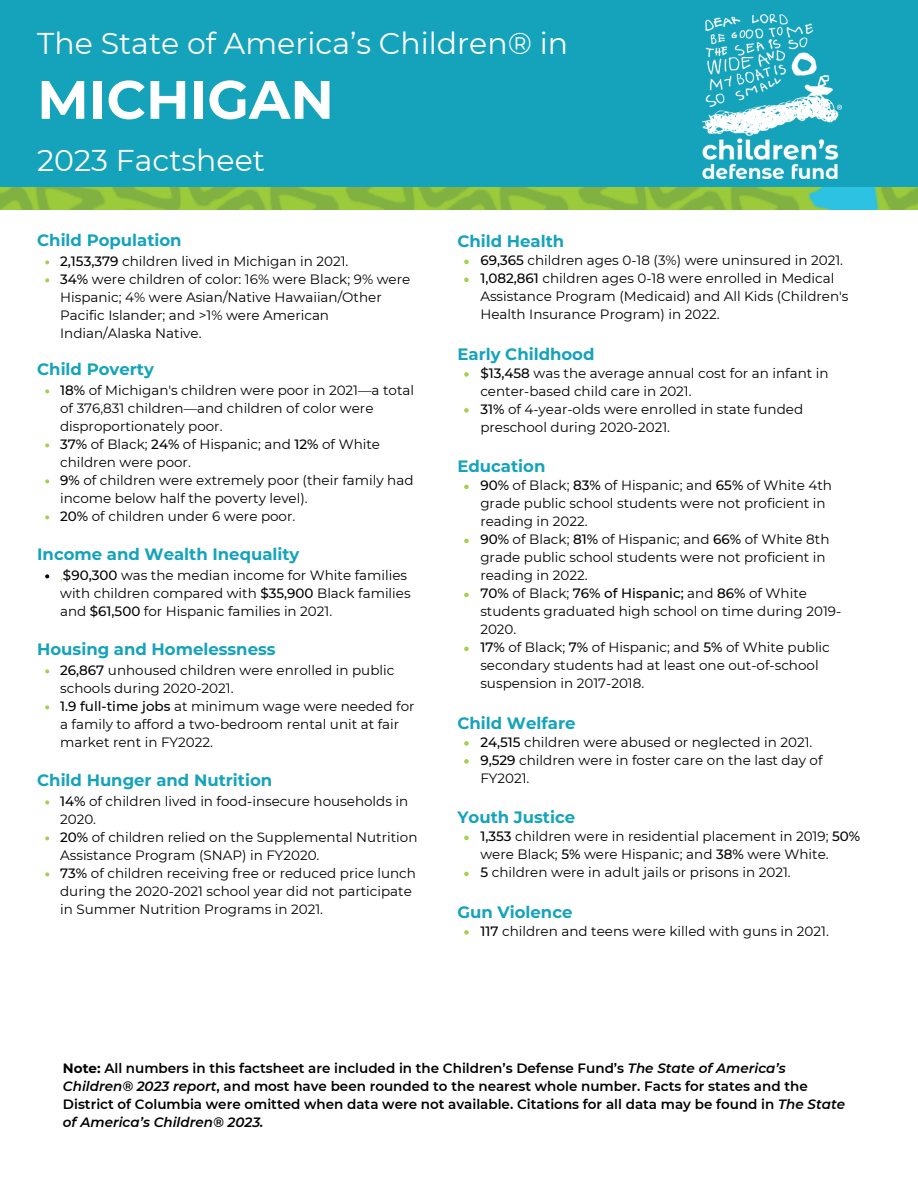
<style>
.page{position:relative;width:918px;height:1188px;background:#fff}
.page>*{position:absolute;margin:0;border:0;box-sizing:border-box;transform-origin:0 0}
.t1{font:700 54px "Montserrat";color:#fff}
.t2{font:30px "Montserrat";color:#fff}
.t3{font:700 16.5px "Montserrat";color:#15a3bc}
.t4{font:13.5px/18px "Montserrat";color:#000}
.t5{font:600 13.5px/18px "Montserrat";color:#000}
.s1{font-weight:500}
.s2{color:#a5cf4f}
.s3{font-weight:700}
.s4{font-style:italic}
</style>
<div class="page">
<div style="left:0;top:0;width:918px;height:188px;background:#15a3bc"></div>
<img style="left:703px;top:15px;width:138px;height:163px">
<img style="left:0;top:188px;width:918px;height:21px">
<svg style="left:45px;top:260px;width:4px;height:4px"></svg>
<svg style="left:45px;top:278px;width:4px;height:4px"></svg>
<svg style="left:45px;top:389px;width:4px;height:4px"></svg>
<svg style="left:45px;top:443px;width:4px;height:4px"></svg>
<svg style="left:45px;top:479px;width:4px;height:4px"></svg>
<svg style="left:45px;top:515px;width:4px;height:4px"></svg>
<svg style="left:45px;top:574px;width:4px;height:4px"></svg>
<svg style="left:45px;top:669px;width:4px;height:4px"></svg>
<svg style="left:45px;top:705px;width:4px;height:4px"></svg>
<svg style="left:45px;top:800px;width:4px;height:4px"></svg>
<svg style="left:45px;top:836px;width:4px;height:4px"></svg>
<svg style="left:45px;top:872px;width:4px;height:4px"></svg>
<svg style="left:464px;top:260px;width:5px;height:4px"></svg>
<svg style="left:464px;top:278px;width:5px;height:4px"></svg>
<svg style="left:464px;top:372px;width:5px;height:5px"></svg>
<svg style="left:464px;top:408px;width:5px;height:5px"></svg>
<svg style="left:464px;top:485px;width:5px;height:4px"></svg>
<svg style="left:464px;top:539px;width:5px;height:4px"></svg>
<svg style="left:464px;top:593px;width:5px;height:4px"></svg>
<svg style="left:464px;top:647px;width:5px;height:4px"></svg>
<svg style="left:464px;top:741px;width:5px;height:5px"></svg>
<svg style="left:464px;top:759px;width:5px;height:5px"></svg>
<svg style="left:464px;top:836px;width:5px;height:4px"></svg>
<svg style="left:464px;top:872px;width:5px;height:4px"></svg>
<svg style="left:464px;top:930px;width:5px;height:5px"></svg>
<p class="t2" style="left:37px;top:25px;width:533px">The State of America’s Children® in</p>
<p class="t1" style="left:37px;top:67px;width:298px">MICHIGAN</p>
<p class="t2" style="left:37px;top:142px;width:229px">2023 Factsheet</p>
<p class="t3" style="left:37px;top:230px;width:146px">Child Population</p>
<p class="t4" style="left:60px;top:253px;width:290px"><span class="s1">2,153,379</span> children lived in Michigan in 2021.</p>
<p class="t4" style="left:60px;top:271px;width:352px"><span class="s1">34%</span> were children of color: 16% were Black; 9% were Hispanic; 4% were Asian/Native Hawaiian/Other Pacific Islander; and &gt;1% were American Indian/Alaska Native.</p>
<p class="t3" style="left:37px;top:359px;width:118px">Child Poverty</p>
<p class="t4" style="left:60px;top:382px;width:355px"><span class="s1">18%</span> of Michigan's children were poor in 2021—a total of 376,831 children—and children of color were disproportionately poor.</p>
<p class="t4" style="left:60px;top:436px;width:321px"><span class="s1">37%</span> of Black; <span class="s1">24%</span> of Hispanic; and <span class="s1">12%</span> of White children were poor.</p>
<p class="t4" style="left:60px;top:472px;width:355px"><span class="s1">9%</span> of children were extremely poor (their family had income below half the poverty level).</p>
<p class="t4" style="left:60px;top:508px;width:237px"><span class="s1">20%</span> of children under 6 were poor.</p>
<p class="t3" style="left:37px;top:544px;width:264px">Income and Wealth Inequality</p>
<p class="t4" style="left:60px;top:567px;width:352px"><span class="s2">,</span><span class="s1">$90,300</span> was the median income for White families with children compared with <span class="s1">$35,900</span> Black families and <span class="s1">$61,500</span> for Hispanic families in 2021.</p>
<p class="t3" style="left:37px;top:639px;width:240px">Housing and Homelessness</p>
<p class="t4" style="left:60px;top:662px;width:336px"><span class="s1">26,867</span> unhoused children were enrolled in public schools during 2020-2021.</p>
<p class="t4" style="left:60px;top:698px;width:356px"><span class="s1">1.9 full-time jobs</span> at minimum wage were needed for a family to afford a two-bedroom rental unit at fair market rent in FY2022.</p>
<p class="t3" style="left:37px;top:770px;width:237px">Child Hunger and Nutrition</p>
<p class="t4" style="left:60px;top:793px;width:350px"><span class="s1">14%</span> of children lived in food-insecure households in<br>2020.</p>
<p class="t4" style="left:60px;top:829px;width:359px"><span class="s1">20%</span> of children relied on the Supplemental Nutrition<br>Assistance Program (SNAP) in FY2020.</p>
<p class="t4" style="left:60px;top:865px;width:357px"><span class="s1">73%</span> of children receiving free or reduced price lunch during the 2020-2021 school year did not participate in Summer Nutrition Programs in 2021.</p>
<p class="t3" style="left:457px;top:231px;width:108px">Child Health</p>
<p class="t4" style="left:480px;top:251px;width:364px"><span class="s1">69,365</span> children ages 0-18 (3%) were uninsured in 2021.</p>
<p class="t4" style="left:480px;top:269px;width:370px"><span class="s1">1,082,861</span> children ages 0-18 were enrolled in Medical<br>Assistance Program (Medicaid) and All Kids (Children's<br>Health Insurance Program) in 2022.</p>
<p class="t3" style="left:457px;top:344px;width:139px">Early Childhood</p>
<p class="t4" style="left:480px;top:364px;width:350px"><span class="s1">$13,458</span> was the average annual cost for an infant in center-based child care in 2021.</p>
<p class="t4" style="left:480px;top:400px;width:324px"><span class="s1">31%</span> of 4-year-olds were enrolled in state funded preschool during 2020-2021.</p>
<p class="t3" style="left:457px;top:456px;width:90px">Education</p>
<p class="t4" style="left:480px;top:476px;width:353px"><span class="s1">90%</span> of Black; <span class="s1">83%</span> of Hispanic; and <span class="s1">65%</span> of White 4th grade public school students were not proficient in reading in 2022.</p>
<p class="t4" style="left:480px;top:530px;width:351px"><span class="s1">90%</span> of Black; <span class="s1">81%</span> of Hispanic; and <span class="s1">66%</span> of White 8th grade public school students were not proficient in reading in 2022.</p>
<p class="t4" style="left:480px;top:584px;width:362px"><span class="s1">70%</span> of Black; <span class="s1">76% of Hispanic;</span> and <span class="s1">86%</span> of White students graduated high school on time during 2019-<br>2020.</p>
<p class="t4" style="left:480px;top:638px;width:351px"><span class="s1">17%</span> of Black; <span class="s1">7%</span> of Hispanic; and <span class="s1">5%</span> of White public secondary students had at least one out-of-school suspension in 2017-2018.</p>
<p class="t3" style="left:457px;top:713px;width:120px">Child Welfare</p>
<p class="t4" style="left:480px;top:733px;width:334px"><span class="s1">24,515</span> children were abused or neglected in 2021.</p>
<p class="t4" style="left:480px;top:751px;width:344px"><span class="s1">9,529</span> children were in foster care on the last day of<br>FY2021.</p>
<p class="t3" style="left:457px;top:807px;width:119px">Youth Justice</p>
<p class="t4" style="left:480px;top:827px;width:381px"><span class="s1">1,353</span> children were in residential placement in 2019; <span class="s1">50% </span>were Black; <span class="s1">5%</span> were Hispanic; and <span class="s1">38%</span> were White.</p>
<p class="t4" style="left:480px;top:863px;width:312px"><span class="s1">5</span> children were in adult jails or prisons in 2021.</p>
<p class="t3" style="left:457px;top:902px;width:117px">Gun Violence</p>
<p class="t4" style="left:480px;top:922px;width:350px"><span class="s1">117</span> children and teens were killed with guns in 2021.</p>
<p class="t5" style="left:63px;top:1059px;width:784px"><span class="s3">Note:</span> All numbers in this factsheet are included in the Children’s Defense Fund’s <span class="s4">The State of America’s Children® 2023 report</span>, and most have been rounded to the nearest whole number. Facts for states and the District of Columbia were omitted when data were not available. Citations for all data may be found in <span class="s4">The State of America’s Children® 2023.</span></p>
</div>
